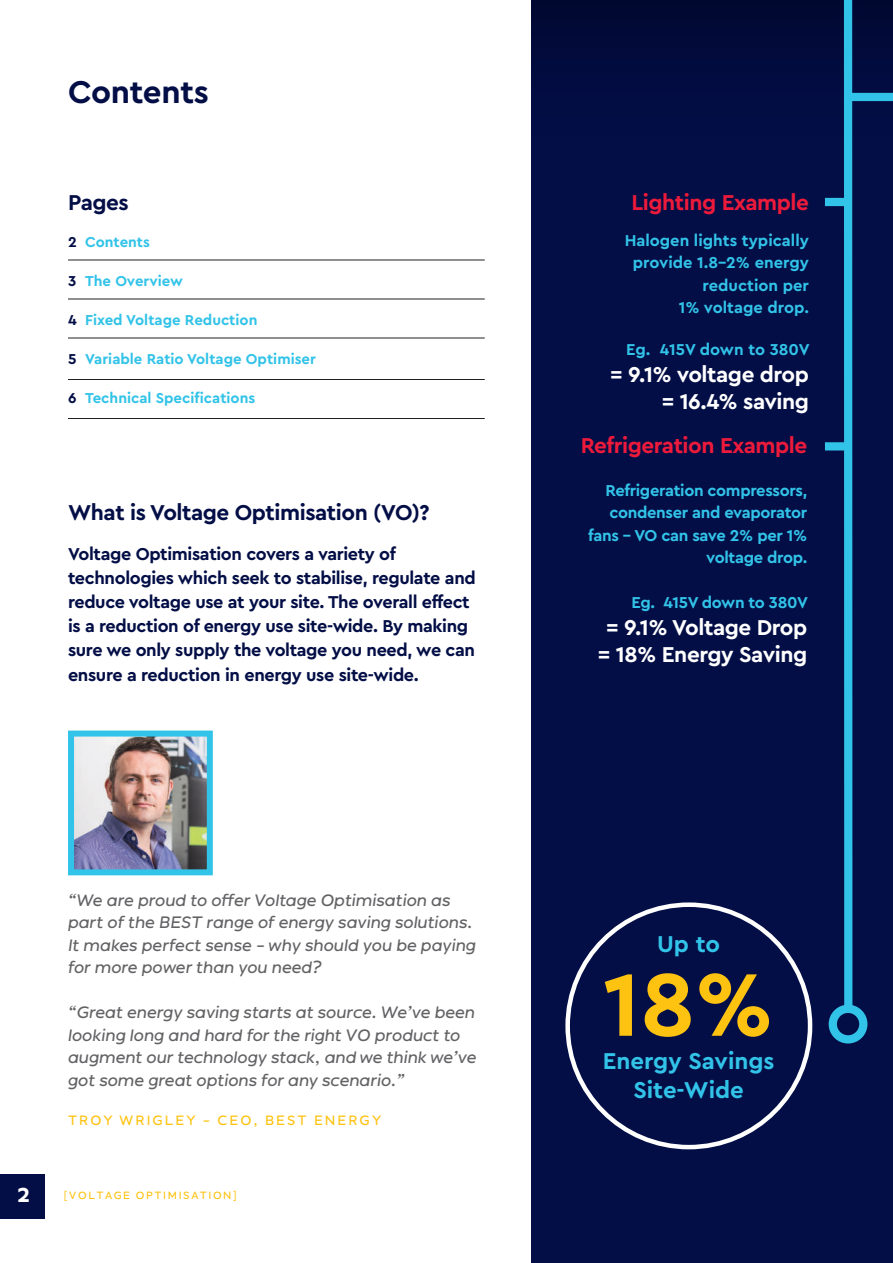
<style>
.page{position:relative;width:893px;height:1263px;background:#fff}
.page>*{position:absolute;margin:0;border:0;box-sizing:border-box;transform-origin:0 0}
.t1{font:700 93px "Cera Pro";color:#fec210}
.t2{font:700 33px "Cera Pro";letter-spacing:-.01em;color:#030e46}
.t3{font:700 24px "Cera Pro";color:#32c3e8}
.t4{font:700 22.5px/27px "Cera Pro";letter-spacing:-.02em;color:#fff;text-align:right}
.t5{font:700 22.5px "Cera Pro";letter-spacing:-.02em;color:#ed1a3b}
.t6{font:700 22.5px "Cera Pro";letter-spacing:-.02em;color:#030e46}
.t7{font:700 19.5px "Ondo";color:#fff}
.t8{font:700 18px/24px "Cera Pro";letter-spacing:-.02em;color:#030e46}
.t9{font:italic 16.5px/22.5px "Ondo";color:#636366}
.t10{font:700 16.5px/22.5px "Cera Pro";letter-spacing:-.02em;color:#32c3e8;text-align:right}
.t11{font:700 16.5px/22.5px "Cera Pro";color:#32c3e8;text-align:right}
.t12{font:700 15px "Cera Pro";color:#32c3e8}
.t13{font:13.5px "Ondo";letter-spacing:.15em;color:#fec210}
.t14{font:10.5px "Ondo";letter-spacing:.15em;color:#fec210}
.s1{color:#030e46}
</style>
<div class="page">
<div style="left:531px;top:0;width:362px;height:1263px;background:#030e46"></div>
<div style="left:531px;top:0;width:362px;height:145px;background:linear-gradient(to bottom,#010832,#020e49)"></div>
<hr style="left:68px;top:260px;width:417px;height:1px;background:#231f20">
<hr style="left:68px;top:299px;width:417px;height:1px;background:#231f20">
<hr style="left:68px;top:338px;width:417px;height:1px;background:#231f20">
<hr style="left:68px;top:379px;width:417px;height:1px;background:#231f20">
<hr style="left:68px;top:418px;width:417px;height:1px;background:#231f20">
<img style="left:75px;top:737px;width:131px;height:131px">
<div style="left:68px;top:730px;width:145px;height:145px;border:6px solid #32c3e8"></div>
<div style="left:818px;top:0;width:60px;height:1053px;background:#030e46"></div>
<div style="left:844px;top:0;width:8px;height:1012px;background:#32c3e8"></div>
<div style="left:829px;top:1005px;width:38px;height:38px;border:8px solid #32c3e8;border-radius:50%"></div>
<div style="left:825px;top:198px;width:21px;height:8px;background:#32c3e8"></div>
<div style="left:849px;top:93px;width:44px;height:8px;background:#32c3e8"></div>
<div style="left:825px;top:442px;width:21px;height:8px;background:#32c3e8"></div>
<div style="left:0;top:1174px;width:45px;height:44px;background:#030e46"></div>
<h2 class="t2" style="left:68px;top:70px;width:142px">Contents</h2>
<h3 class="t6" style="left:68px;top:187px;width:62px">Pages</h3>
<p class="t12" style="left:68px;top:232px;width:84px"><span class="s1">2</span> Contents</p>
<p class="t12" style="left:68px;top:271px;width:116px"><span class="s1">3</span> The Overview</p>
<p class="t12" style="left:68px;top:310px;width:191px"><span class="s1">4</span> Fixed Voltage Reduction</p>
<p class="t12" style="left:68px;top:349px;width:249px"><span class="s1">5</span> Variable Ratio Voltage Optimiser</p>
<p class="t12" style="left:68px;top:388px;width:189px"><span class="s1">6</span> Technical Specifications</p>
<h3 class="t6" style="left:68px;top:497px;width:363px">What is Voltage Optimisation (VO)?</h3>
<p class="t8" style="left:68px;top:542px;width:409px">Voltage Optimisation covers a variety of technologies which seek to stabilise, regulate and reduce voltage use at your site. The overall effect is a reduction of energy use site-wide. By making sure we only supply the voltage you need, we can ensure a reduction in energy use site-wide.</p>
<p class="t7" style="left:16px;top:1184px;width:15px">2</p>
<p class="t9" style="left:68px;top:888px;width:409px">“We are proud to offer Voltage Optimisation as part of the BEST range of energy saving solutions.<br>It makes perfect sense - why should you be paying for more power than you need?</p>
<p class="t9" style="left:68px;top:1001px;width:410px">“Great energy saving starts at source. We’ve been looking long and hard for the right VO product to augment our technology stack, and we think we’ve got some great options for any scenario.”</p>
<p class="t13" style="left:68px;top:1112px;width:315px">TROY WRIGLEY - CEO, BEST ENERGY</p>
<p class="t14" style="left:64px;top:1189px;width:174px">[VOLTAGE OPTIMISATION]</p>
<h3 class="t5" style="left:631px;top:187px;width:179px">Lighting Example</h3>
<p class="t11" style="left:625px;top:228px;width:186px">Halogen lights typically provide 1.8-2% energy reduction per<br>1% voltage drop.</p>
<p class="t11" style="left:626px;top:338px;width:185px">Eg. 415V down to 380V</p>
<h3 class="t4" style="left:610px;top:360px;width:200px">= 9.1% voltage drop = 16.4% saving</h3>
<h3 class="t5" style="left:581px;top:431px;width:228px">Refrigeration Example</h3>
<p class="t10" style="left:588px;top:478px;width:221px">Refrigeration compressors, condenser and evaporator fans - VO can save 2% per 1% voltage drop.</p>
<p class="t10" style="left:631px;top:591px;width:178px">Eg. 415V down to 380V</p>
<h3 class="t4" style="left:598px;top:613px;width:211px;text-align:center">= 9.1% Voltage Drop = 18% Energy Saving</h3>
<h3 class="t3" style="left:657px;top:928px;width:64px">Up to</h3>
<h1 class="t1" style="left:603px;top:943px;width:173px">18%</h1>
<h3 class="t3" style="left:603px;top:1045px;width:173px">Energy Savings</h3>
<h3 class="t3" style="left:633px;top:1073px;width:112px">Site-Wide</h3>
</div>
